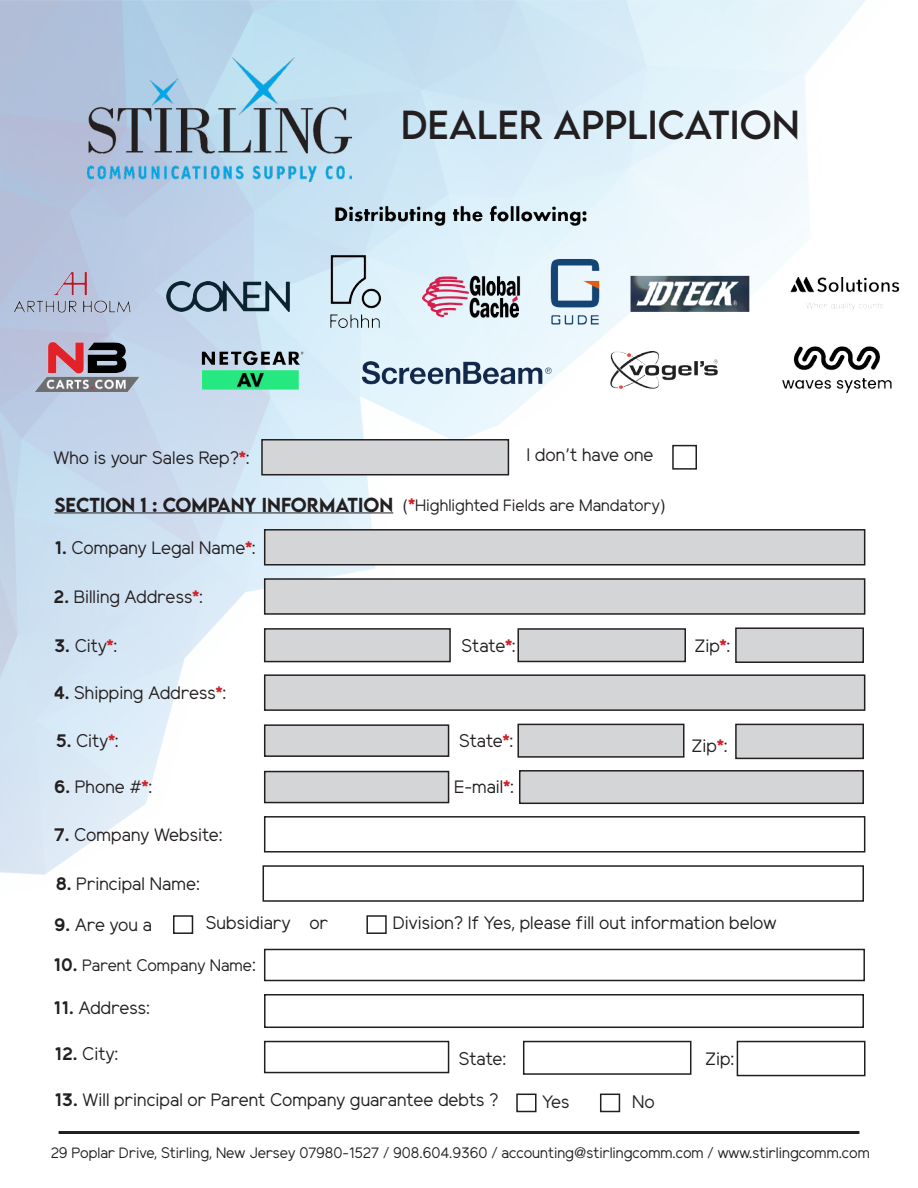
<style>
.page{position:relative;width:918px;height:1188px;background:#fff}
.page>*{position:absolute;margin:0;border:0;box-sizing:border-box;transform-origin:0 0}
.t1{font:36px "LEMONMILK";color:#231f20}
.t2{font:18px "Elliot Sans";color:#231f20}
.t3{font:500 18px "LEMONMILK";color:#231f20}
.t4{font:16.5px "Elliot Sans";color:#231f20}
.t5{font:15px "Elliot Sans";color:#231f20}
.s1{font-weight:700;color:#d1232a}
.s2{font-weight:700}
.s3{font-weight:700;font-size:18px;color:#d1232a}
.s4{font-weight:700;font-size:18px}
.s5{font-size:18px}
</style>
<div class="page">
<img style="left:0;top:0;width:866px;height:982px">
<img style="left:88px;top:58px;width:264px;height:123px">
<hr style="left:54px;top:513px;width:339px;height:1px;background:#231f20">
<div style="left:265px;top:530px;width:600px;height:35px;background:#d4d5d7"></div>
<div style="left:264px;top:529px;width:601px;height:37px;border:2px solid #231f20"></div>
<div style="left:265px;top:579px;width:600px;height:35px;background:#d4d5d7"></div>
<div style="left:264px;top:578px;width:601px;height:37px;border:2px solid #231f20"></div>
<div style="left:265px;top:675px;width:600px;height:35px;background:#d4d5d7"></div>
<div style="left:264px;top:674px;width:601px;height:37px;border:2px solid #231f20"></div>
<div style="left:262px;top:440px;width:246px;height:35px;background:#d4d5d7"></div>
<div style="left:261px;top:439px;width:248px;height:36px;border:2px solid #231f20"></div>
<div style="left:264px;top:994px;width:600px;height:34px;border:2px solid #231f20"></div>
<div style="left:520px;top:771px;width:343px;height:32px;background:#d4d5d7"></div>
<div style="left:519px;top:770px;width:345px;height:34px;border:2px solid #231f20"></div>
<div style="left:265px;top:817px;width:600px;height:35px;background:#fff"></div>
<div style="left:264px;top:816px;width:601px;height:37px;border:2px solid #231f20"></div>
<div style="left:263px;top:866px;width:600px;height:35px;background:#fff"></div>
<div style="left:263px;top:865px;width:601px;height:37px;border:2px solid #231f20"></div>
<div style="left:265px;top:949px;width:599px;height:32px;background:#fff"></div>
<div style="left:264px;top:949px;width:601px;height:32px;border:2px solid #231f20"></div>
<div style="left:265px;top:629px;width:185px;height:33px;background:#d4d5d7"></div>
<div style="left:264px;top:628px;width:187px;height:34px;border:2px solid #231f20"></div>
<div style="left:265px;top:725px;width:184px;height:31px;background:#d4d5d7"></div>
<div style="left:264px;top:724px;width:185px;height:33px;border:2px solid #231f20"></div>
<div style="left:264px;top:1041px;width:185px;height:32px;border:2px solid #231f20"></div>
<div style="left:265px;top:772px;width:184px;height:31px;background:#d4d5d7"></div>
<div style="left:264px;top:771px;width:185px;height:32px;border:2px solid #231f20"></div>
<div style="left:518px;top:629px;width:167px;height:32px;background:#d4d5d7"></div>
<div style="left:517px;top:628px;width:169px;height:34px;border:2px solid #231f20"></div>
<div style="left:523px;top:1041px;width:168px;height:34px;border:2px solid #231f20"></div>
<div style="left:518px;top:724px;width:166px;height:33px;background:#d4d5d7"></div>
<div style="left:517px;top:724px;width:168px;height:34px;border:2px solid #231f20"></div>
<div style="left:736px;top:628px;width:127px;height:34px;background:#d4d5d7"></div>
<div style="left:735px;top:627px;width:129px;height:36px;border:2px solid #231f20"></div>
<div style="left:736px;top:724px;width:127px;height:34px;background:#d4d5d7"></div>
<div style="left:735px;top:724px;width:129px;height:35px;border:2px solid #231f20"></div>
<div style="left:737px;top:1041px;width:129px;height:35px;border:2px solid #231f20"></div>
<div style="left:516px;top:1094px;width:21px;height:18px;border:2px solid #231f20"></div>
<div style="left:600px;top:1094px;width:20px;height:18px;border:2px solid #231f20"></div>
<div style="left:173px;top:915px;width:20px;height:19px;border:2px solid #231f20"></div>
<div style="left:366px;top:915px;width:21px;height:19px;border:2px solid #231f20"></div>
<hr style="left:59px;top:1131px;width:800px;height:3px;background:#231f20">
<div style="left:672px;top:445px;width:25px;height:25px;border:2px solid #231f20"></div>
<img style="left:10px;top:205px;width:890px;height:188px">
<p class="t1" style="left:401px;top:102px;width:401px">DEALER APPLICATION</p>
<p class="t2" style="left:54px;top:449px;width:198px">Who is your Sales Rep?<span class="s1">*</span>:</p>
<p class="t2" style="left:526px;top:447px;width:129px">I don’t have one</p>
<p class="t3" style="left:54px;top:493px;width:325px">SECTION 1 : COMPANY INFORMATION</p>
<p class="t2" style="left:54px;top:539px;width:203px"><span class="s2">1.</span> Company Legal Name<span class="s1">*</span>:</p>
<p class="t4" style="left:403px;top:498px;width:265px">(<span class="s3">*</span>Highlighted Fields are Mandatory)</p>
<p class="t2" style="left:54px;top:589px;width:151px"><span class="s2">2.</span> Billing Address<span class="s1">*</span>:</p>
<p class="t2" style="left:54px;top:637px;width:65px"><span class="s2">3.</span> City<span class="s1">*</span>:</p>
<p class="t2" style="left:54px;top:685px;width:174px"><span class="s2">4.</span> Shipping Address<span class="s1">*</span>:</p>
<p class="t2" style="left:56px;top:733px;width:64px"><span class="s2">5.</span> City<span class="s1">*</span>:</p>
<p class="t2" style="left:54px;top:779px;width:100px"><span class="s2">6.</span> Phone #<span class="s1">*</span>:</p>
<p class="t2" style="left:54px;top:826px;width:170px"><span class="s2">7.</span> Company Website:</p>
<p class="t2" style="left:56px;top:876px;width:146px"><span class="s2">8.</span> Principal Name:</p>
<p class="t2" style="left:462px;top:637px;width:56px">State<span class="s1">*</span>:</p>
<p class="t2" style="left:459px;top:733px;width:56px">State<span class="s1">*</span>:</p>
<p class="t2" style="left:454px;top:779px;width:61px">E-mail<span class="s1">*</span>:</p>
<p class="t2" style="left:694px;top:637px;width:38px">Zip<span class="s1">*</span>:</p>
<p class="t2" style="left:691px;top:738px;width:38px">Zip<span class="s1">*</span>:</p>
<p class="t2" style="left:54px;top:917px;width:99px"><span class="s2">9.</span> Are you a</p>
<p class="t2" style="left:206px;top:915px;width:124px">Subsidiary or</p>
<p class="t2" style="left:393px;top:915px;width:385px">Division? If Yes, please fill out information below</p>
<p class="t4" style="left:53px;top:958px;width:204px"><span class="s4">10.</span> Parent Company Name<span class="s5">:</span></p>
<p class="t2" style="left:53px;top:1000px;width:98px"><span class="s2">11.</span> Address:</p>
<p class="t2" style="left:54px;top:1046px;width:66px"><span class="s2">12.</span> City:</p>
<p class="t2" style="left:459px;top:1050px;width:49px">State:</p>
<p class="t2" style="left:705px;top:1050px;width:31px">Zip:</p>
<p class="t2" style="left:54px;top:1092px;width:446px"><span class="s2">13.</span> Will principal or Parent Company guarantee debts ?</p>
<p class="t2" style="left:542px;top:1094px;width:29px">Yes</p>
<p class="t2" style="left:632px;top:1094px;width:24px">No</p>
<p class="t5" style="left:51px;top:1146px;width:821px">29 Poplar Drive, Stirling, New Jersey 07980-1527 / 908.604.9360 / accounting@stirlingcomm.com / www.stirlingcomm.com</p>
</div>
